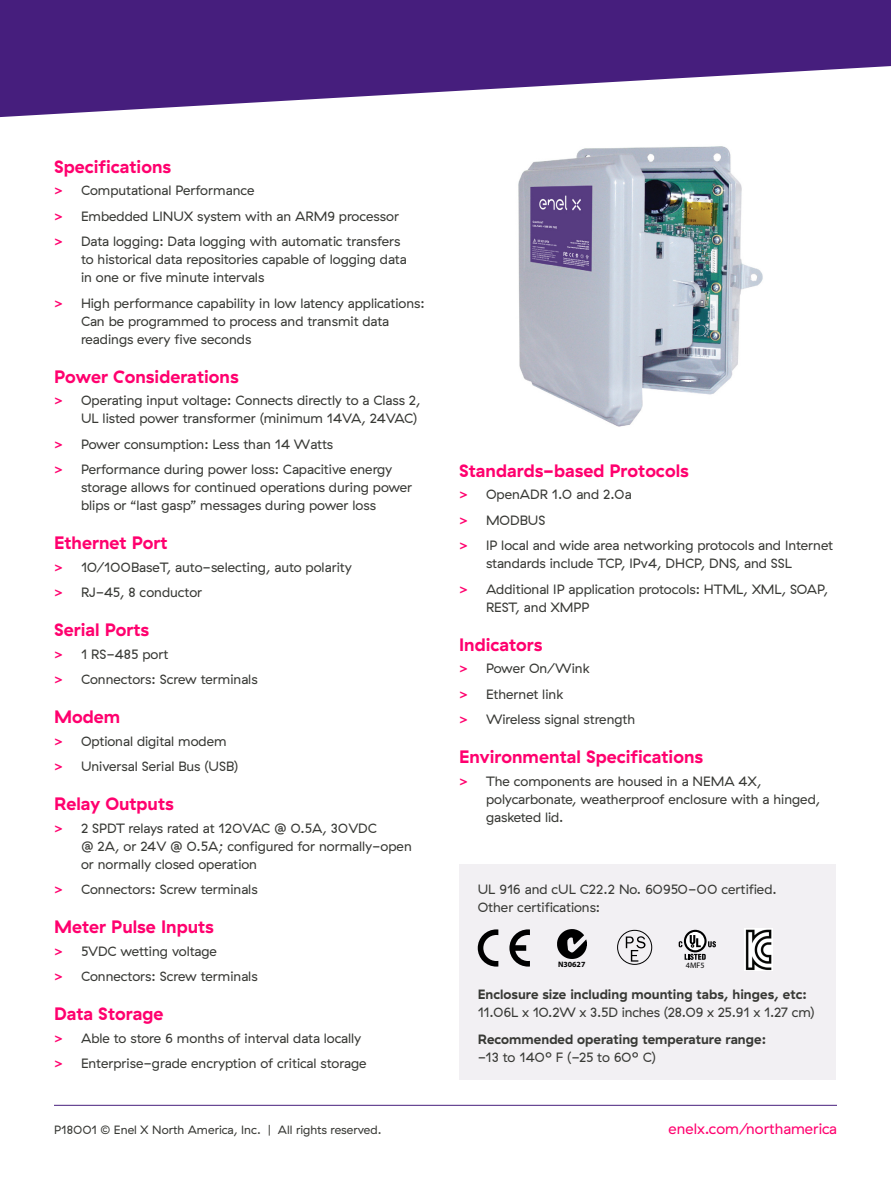
<style>
.page{position:relative;width:891px;height:1188px;background:#fff}
.page>*{position:absolute;margin:0;border:0;box-sizing:border-box;transform-origin:0 0}
.Head_C{font:18px "My Font";color:#ff006e}
.t1{font:15px "GT Haptik Enel X";color:#ff006e}
.Body{font:13.5px/18px "GT Haptik Enel X";color:#383935}
.Proper_bulleted_list{font:13.5px/18px "My Font";color:#383935}
.t2{font:12px "GT Haptik Enel X";color:#383935}
.t3{font:8.1px "Myriad Pro";color:#000}
.t4{font:700 7.95px "Myriad Pro";color:#000}
.s1{font-family:"Avenir Next";font-weight:600;color:#ff006e}
.s2{font-family:"GT Haptik Enel X"}
</style>
<div class="page">
<svg style="left:0;top:0;width:891px;height:118px;fill:#461e7d"></svg>
<hr style="left:54px;top:1105px;width:783px;height:1px;background:#461e7d">
<div style="left:460px;top:865px;width:376px;height:215px;background:#f2f0f3"></div>
<div style="left:617px;top:930px;width:35px;height:35px;border:1px solid #000;border-radius:50%"></div>
<svg style="left:626px;top:936px;width:19px;height:26px"></svg>
<img style="left:558px;top:929px;width:29px;height:30px">
<svg style="left:509px;top:929px;width:21px;height:38px"></svg>
<svg style="left:478px;top:929px;width:20px;height:38px"></svg>
<svg style="left:685px;top:954px;width:21px;height:6px"></svg>
<svg style="left:708px;top:941px;width:8px;height:6px"></svg>
<svg style="left:684px;top:930px;width:23px;height:22px"></svg>
<svg style="left:686px;top:932px;width:18px;height:18px"></svg>
<svg style="left:690px;top:935px;width:11px;height:12px"></svg>
<svg style="left:679px;top:941px;width:3px;height:6px"></svg>
<img style="left:744px;top:929px;width:29px;height:41px">
<img style="left:518px;top:146px;width:245px;height:281px">
<p class="Head_C" style="left:54px;top:156px;width:119px">Specifications</p>
<p class="Body" style="left:54px;top:182px;width:202px"><span class="s1">&gt;</span> Computational Performance</p>
<p class="Body" style="left:54px;top:207px;width:347px"><span class="s1">&gt;</span> Embedded LINUX system with an ARM9 processor</p>
<p class="Body" style="left:81px;top:233px;width:327px;text-indent:-27px"><span class="s1">&gt;</span> Data logging: Data logging with automatic transfers to historical data repositories capable of logging data in one or five minute intervals</p>
<p class="Body" style="left:81px;top:294px;width:345px;text-indent:-27px"><span class="s1">&gt;</span> High performance capability in low latency applications:<br>Can be programmed to process and transmit data readings every five seconds</p>
<p class="Head_C" style="left:54px;top:366px;width:186px">Power Considerations</p>
<p class="Body" style="left:54px;top:392px;width:368px;text-align:right"><span class="s1">&gt;</span> Operating input voltage: Connects directly to a Class 2,<br>UL listed power transformer (minimum 14VA, 24VAC)</p>
<p class="Body" style="left:54px;top:435px;width:281px"><span class="s1">&gt;</span> Power consumption: Less than 14 Watts</p>
<p class="Body" style="left:81px;top:461px;width:333px;text-indent:-27px"><span class="s1">&gt;</span> Performance during power loss: Capacitive energy storage allows for continued operations during power blips or “last gasp” messages during power loss</p>
<p class="Head_C" style="left:54px;top:532px;width:115px">Ethernet Port</p>
<p class="Body" style="left:54px;top:558px;width:299px"><span class="s1">&gt;</span> 10/100BaseT, auto-selecting, auto polarity</p>
<p class="Body" style="left:54px;top:584px;width:150px"><span class="s1">&gt;</span> RJ-45, 8 conductor</p>
<p class="Head_C" style="left:54px;top:619px;width:97px">Serial Ports</p>
<p class="Body" style="left:54px;top:645px;width:116px"><span class="s1">&gt;</span> 1 RS-485 port</p>
<p class="Body" style="left:54px;top:671px;width:205px"><span class="s1">&gt;</span> Connectors: Screw terminals</p>
<p class="Head_C" style="left:54px;top:706px;width:68px">Modem</p>
<p class="Body" style="left:54px;top:732px;width:174px"><span class="s1">&gt;</span> Optional digital modem</p>
<p class="Body" style="left:54px;top:758px;width:186px"><span class="s1">&gt;</span> Universal Serial Bus (USB)</p>
<p class="Head_C" style="left:54px;top:793px;width:121px">Relay Outputs</p>
<p class="Body" style="left:81px;top:819px;width:332px;text-indent:-27px"><span class="s1">&gt;</span> 2 SPDT relays rated at 120VAC @ 0.5A, 30VDC<br>@ 2A, or 24V @ 0.5A; configured for normally-open or normally closed operation</p>
<p class="Body" style="left:54px;top:881px;width:205px"><span class="s1">&gt;</span> Connectors: Screw terminals</p>
<p class="Head_C" style="left:54px;top:916px;width:161px">Meter Pulse Inputs</p>
<p class="Body" style="left:54px;top:942px;width:165px"><span class="s1">&gt;</span> 5VDC wetting voltage</p>
<p class="Body" style="left:54px;top:968px;width:205px"><span class="s1">&gt;</span> Connectors: Screw terminals</p>
<p class="Head_C" style="left:54px;top:1003px;width:111px">Data Storage</p>
<p class="Body" style="left:54px;top:1029px;width:309px"><span class="s1">&gt;</span> Able to store 6 months of interval data locally</p>
<p class="Body" style="left:54px;top:1055px;width:314px"><span class="s1">&gt;</span> Enterprise-grade encryption of critical storage</p>
<p class="Head_C" style="left:459px;top:460px;width:231px">Standards-based Protocols</p>
<p class="Body" style="left:459px;top:486px;width:174px"><span class="s1">&gt;</span> OpenADR 1.0 and 2.0a</p>
<p class="Body" style="left:459px;top:511px;width:88px"><span class="s1">&gt;</span> MODBUS</p>
<p class="Body" style="left:486px;top:537px;width:349px;text-indent:-27px"><span class="s1">&gt;</span> IP local and wide area networking protocols and Internet standards include TCP, IPv4, DHCP, DNS, and SSL</p>
<p class="Body" style="left:486px;top:580px;width:344px;text-indent:-27px"><span class="s1">&gt;</span> Additional IP application protocols: HTML, XML, SOAP,<br>REST, and XMPP</p>
<p class="Head_C" style="left:459px;top:634px;width:85px">Indicators</p>
<p class="Body" style="left:459px;top:660px;width:132px"><span class="s1">&gt;</span> Power On/Wink</p>
<p class="Body" style="left:459px;top:685px;width:106px"><span class="s1">&gt;</span> Ethernet link</p>
<p class="Body" style="left:459px;top:711px;width:178px"><span class="s1">&gt;</span> Wireless signal strength</p>
<p class="Head_C" style="left:459px;top:747px;width:246px">Environmental Specifications</p>
<p class="Body" style="left:486px;top:772px;width:336px;text-indent:-27px"><span class="s1">&gt;</span> The components are housed in a NEMA 4X, polycarbonate, weatherproof enclosure with a hinged, gasketed lid.</p>
<p class="Body" style="left:478px;top:880px;width:301px">UL 916 and cUL C22.2 No. 60950-00 certified.<br>Other certifications:</p>
<p class="t4" style="left:558px;top:960px;width:29px">N30627</p>
<p class="t3" style="left:686px;top:960px;width:20px">4MF5</p>
<p class="Proper_bulleted_list" style="left:478px;top:985px;width:338px">Enclosure size including mounting tabs, hinges, etc:<br><span class="s2">11.06L x 10.2W x 3.5D inches (28.09 x 25.91 x 1.27 cm)</span></p>
<p class="Proper_bulleted_list" style="left:478px;top:1030px;width:290px">Recommended operating temperature range: <span class="s2">-13 to 140º F (-25 to 60º C)</span></p>
<p class="t2" style="left:54px;top:1123px;width:329px">P18001 © Enel X North America, Inc. | All rights reserved.</p>
<p class="t1" style="left:669px;top:1120px;width:170px">enelx.com/northamerica</p>
</div>
